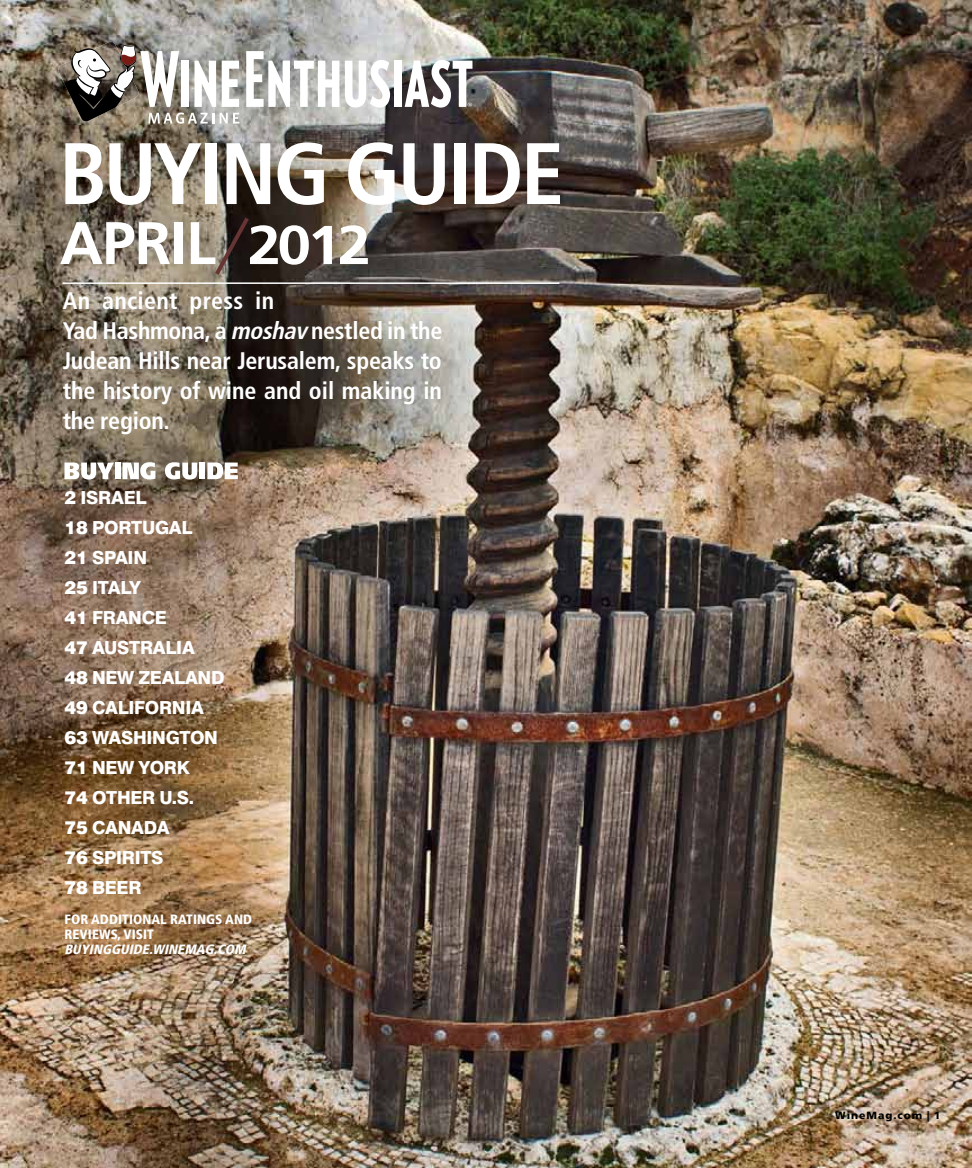
<style>
.page{position:relative;width:972px;height:1168px;background:#fff}
.page>*{position:absolute;margin:0;border:0;box-sizing:border-box;transform-origin:0 0}
.t1{font:700 condensed 87.15px "Frutiger LT";letter-spacing:-.035em;color:#fff}
.t2{font:700 60px "Frutiger LT";letter-spacing:-.015em;color:#fff}
.t3{font:700 condensed 24px/30px "Frutiger LT";letter-spacing:-.01em;color:#fff}
.t4{font:800 18px/30px "Swiss 721 BT";letter-spacing:-.015em;color:#fff}
.t5{font:900 condensed 13.5px/15px "Frutiger LT";letter-spacing:.005em;color:#fff}
.t6{font:italic 900 condensed 13.5px "Frutiger LT";color:#fff}
.t7{font:900 10.5px "Frutiger LT";letter-spacing:.095em;color:#000}
.s1{font-size:54.6px}
.s2{font-style:italic}
.s3{font-weight:900}
</style>
<div class="page">
<img style="left:0;top:0;width:972px;height:1168px">
<svg style="left:211px;top:213px;width:42px;height:66px;background:#4f443d"></svg>
<hr style="left:63px;top:282px;width:496px;height:2px;background:#fff">
<svg style="left:64px;top:462px;width:50px;height:17px"></svg>
<div style="left:115px;top:462px;width:5px;height:17px;background:#fff"></div>
<svg style="left:122px;top:462px;width:33px;height:17px"></svg>
<svg style="left:165px;top:462px;width:32px;height:17px"></svg>
<div style="left:199px;top:462px;width:6px;height:17px;background:#fff"></div>
<svg style="left:207px;top:462px;width:31px;height:17px"></svg>
<img style="left:58px;top:42px;width:81px;height:79px">
<svg style="left:246px;top:51px;width:144px;height:57px"></svg>
<div style="left:394px;top:61px;width:7px;height:46px;background:#fff"></div>
<svg style="left:405px;top:60px;width:67px;height:48px"></svg>
<svg style="left:64px;top:45px;width:176px;height:79px"></svg>
<h1 class="t1" style="left:59px;top:122px;width:507px">BUYING GUIDE</h1>
<h2 class="t2" style="left:60px;top:208px;width:313px">APRIL <span class="s1">2012</span></h2>
<h3 class="t3" style="left:63px;top:286px;width:381px">An ancient press in<br>Yad Hashmona, a <span class="s2">moshav</span>nestled in the<br>Judean Hills near Jerusalem, speaks to the history of wine and oil making in the region.</h3>
<p class="t4" style="left:64px;top:482px;width:162px"><span class="s3">2</span> ISRAEL<br><span class="s3">18</span> PORTUGAL<br><span class="s3">21</span> SPAIN<br><span class="s3">25</span> ITALY<br><span class="s3">41</span> FRANCE<br><span class="s3">47</span> AUSTRALIA<br><span class="s3">48</span> NEW ZEALAND<br><span class="s3">49</span> CALIFORNIA<br><span class="s3">63</span> WASHINGTON<br><span class="s3">71</span> NEW YORK<br><span class="s3">74</span> OTHER U.S.<br><span class="s3">75</span> CANADA<br><span class="s3">76</span> SPIRITS<br><span class="s3">78</span> BEER</p>
<p class="t5" style="left:64px;top:912px;width:189px">FOR ADDITIONAL RATINGS AND<br>REVIEWS, VISIT</p>
<p class="t6" style="left:64px;top:941px;width:186px">BUYINGGUIDE.WINEMAG.COM</p>
<p class="t7" style="left:835px;top:1109px;width:107px">WineMag.com | 1</p>
</div>
